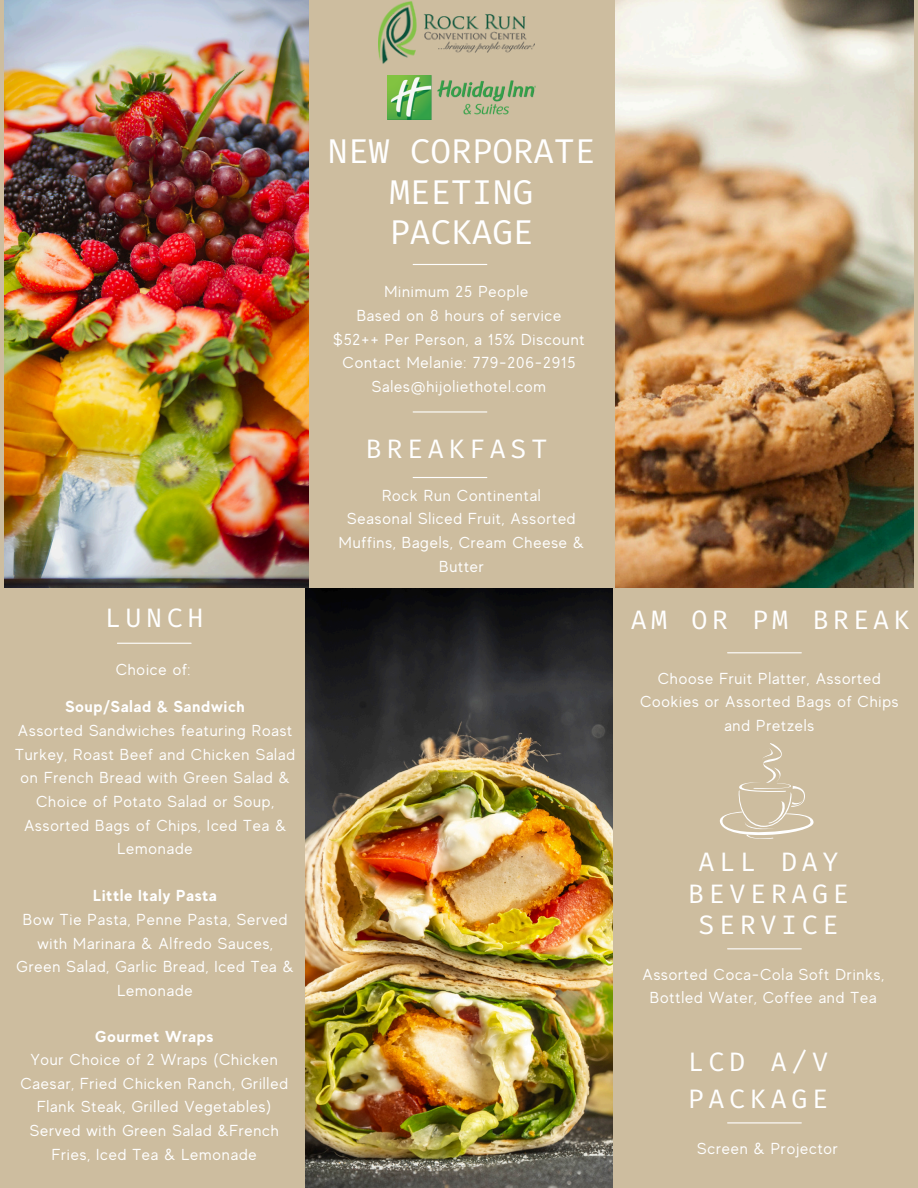
<style>
.page{position:relative;width:918px;height:1188px;background:#cdbd9f}
.page>*{position:absolute;margin:0;border:0;box-sizing:border-box;transform-origin:0 0}
.t1{font:34.35px/40.5px "Fira Code";color:#fff;text-align:center}
.t2{font:26.7px/31.5px "Fira Code";letter-spacing:.175em;color:#fff;text-align:center}
.t3{font:26.7px "Fira Code";letter-spacing:.155em;color:#fff}
.t4{font:15.9px/23.7px "MADE Evolve Sans";letter-spacing:.055em;color:#fff;text-align:center}
.t5{font:700 15.9px "MADE Evolve Sans";letter-spacing:.055em;color:#fff}
</style>
<div class="page">
<img style="left:4px;top:0;width:304px;height:588px">
<img style="left:615px;top:0;width:298px;height:588px">
<img style="left:305px;top:588px;width:307px;height:600px">
<hr style="left:413px;top:264px;width:74px;height:1px;background:#fff">
<hr style="left:117px;top:643px;width:74px;height:1px;background:#fff">
<img style="left:378px;top:1px;width:157px;height:63px">
<img style="left:388px;top:76px;width:147px;height:43px">
<hr style="left:413px;top:477px;width:74px;height:1px;background:#fff">
<hr style="left:728px;top:652px;width:73px;height:1px;background:#fff">
<hr style="left:728px;top:948px;width:73px;height:1px;background:#fff">
<svg style="left:720px;top:743px;width:93px;height:96px"></svg>
<hr style="left:413px;top:411px;width:74px;height:2px;background:#fff">
<hr style="left:728px;top:1122px;width:73px;height:1px;background:#fff">
<p class="t2" style="left:105px;top:603px;width:100px">LUNCH</p>
<p class="t4" style="left:116px;top:658px;width:77px">Choice of:</p>
<p class="t5" style="left:66px;top:698px;width:181px">Soup/Salad &amp; Sandwich</p>
<h2 class="t4" style="left:15px;top:719px;width:281px">Assorted Sandwiches featuring Roast<br>Turkey, Roast Beef and Chicken Salad on French Bread with Green Salad &amp;<br>Choice of Potato Salad or Soup,<br>Assorted Bags of Chips, Iced Tea &amp;<br>Lemonade</h2>
<p class="t5" style="left:93px;top:886px;width:125px">Little Italy Pasta</p>
<p class="t4" style="left:17px;top:908px;width:279px">Bow Tie Pasta, Penne Pasta, Served with Marinara &amp; Alfredo Sauces,<br>Green Salad, Garlic Bread, Iced Tea &amp;<br>Lemonade</p>
<p class="t5" style="left:95px;top:1027px;width:120px">Gourmet Wraps</p>
<h2 class="t4" style="left:21px;top:1048px;width:269px">Your Choice of 2 Wraps (Chicken<br>Caesar, Fried Chicken Ranch, Grilled<br>Flank Steak, Grilled Vegetables)<br>Served with Green Salad &amp;French<br>Fries, Iced Tea &amp; Lemonade</h2>
<p class="t1" style="left:328px;top:132px;width:269px">NEW CORPORATE<br>MEETING<br>PACKAGE</p>
<p class="t4" style="left:384px;top:280px;width:145px">Minimum 25 People</p>
<h1 class="t4" style="left:357px;top:304px;width:206px">Based on 8 hours of service</h1>
<p class="t4" style="left:333px;top:328px;width:253px">$52++ Per Person, a 15% Discount</p>
<p class="t4" style="left:343px;top:351px;width:234px">Contact Melanie: 779-206-2915</p>
<p class="t4" style="left:372px;top:375px;width:176px">Sales@hijoliethotel.com</p>
<p class="t2" style="left:366px;top:433px;width:183px">BREAKFAST</p>
<p class="t4" style="left:382px;top:483px;width:160px">Rock Run Continental</p>
<p class="t4" style="left:339px;top:507px;width:247px">Seasonal Sliced Fruit, Assorted<br>Muffins, Bagels, Cream Cheese &amp;<br>Butter</p>
<p class="t3" style="left:631px;top:602px;width:280px">AM OR PM BREAK</p>
<p class="t4" style="left:640px;top:666px;width:260px">Choose Fruit Platter, Assorted<br>Cookies or Assorted Bags of Chips and Pretzels</p>
<p class="t2" style="left:688px;top:847px;width:162px">ALL DAY<br>BEVERAGE<br>SERVICE</p>
<p class="t4" style="left:642px;top:962px;width:243px">Assorted Coca-Cola Soft Drinks,<br>Bottled Water, Coffee and Tea</p>
<p class="t2" style="left:688px;top:1043px;width:142px;line-height:37.2px;text-align:left">LCD A/V<br>PACKAGE</p>
<p class="t4" style="left:697px;top:1136px;width:142px">Screen &amp; Projector</p>
</div>
